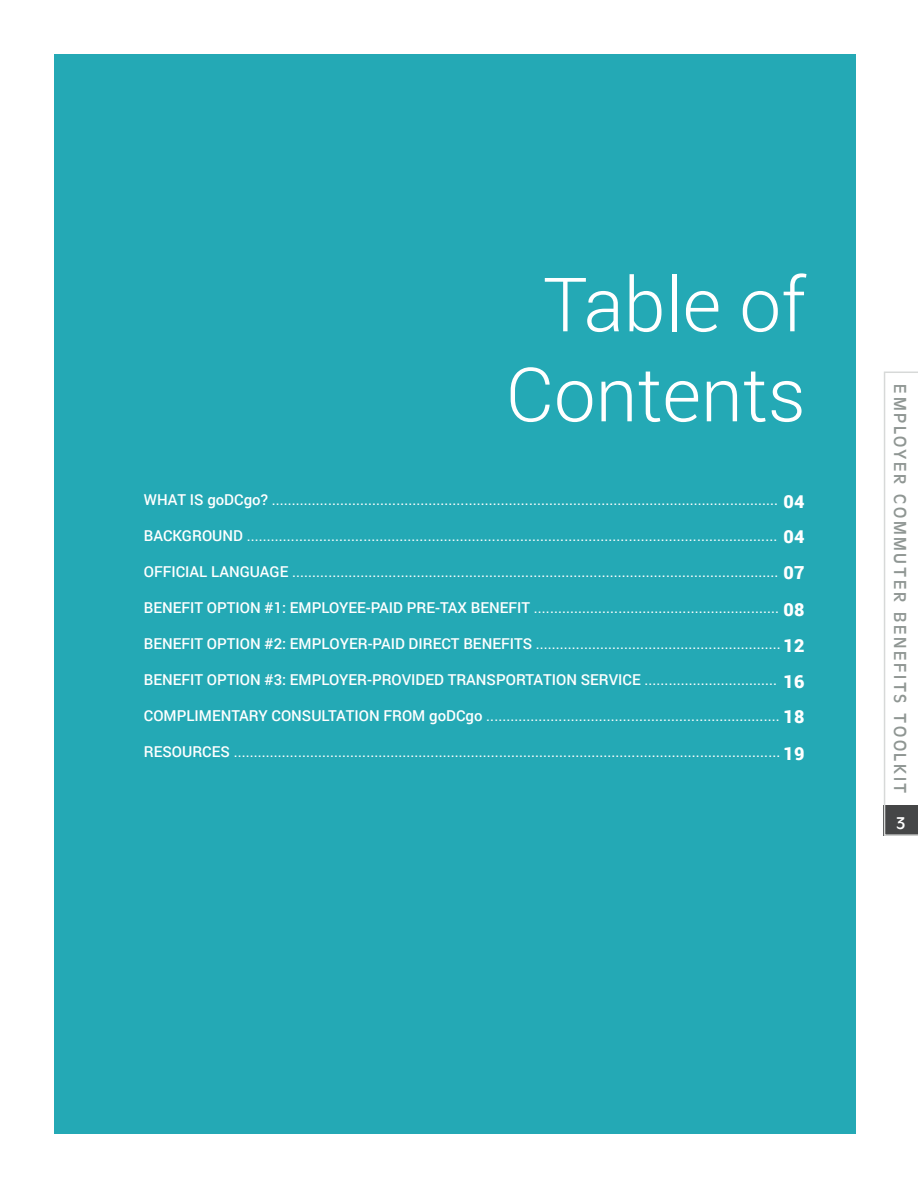
<style>
.page{position:relative;width:918px;height:1188px;background:#fff}
.page>*{position:absolute;margin:0;border:0;box-sizing:border-box;transform-origin:0 0}
.t1{font:300 75px "Roboto";color:#fff}
.t2{font:18px "Antigone";letter-spacing:.15em;color:#8f9693}
.t3{font:900 18px "Roboto";color:#fff}
.t4{font:18px "Antigone";color:#fff}
.t5{font:15px "Roboto";color:#fff}
.t6{font:500 15px "Roboto";color:#fff}
.s1{font-weight:500}
.s2{font-weight:400}
</style>
<div class="page">
<div style="left:54px;top:54px;width:801px;height:1080px;background:#24a9b5"></div>
<svg style="left:884px;top:372px;width:34px;height:464px"></svg>
<p class="t1" style="left:543px;top:253px;width:264px">Table of</p>
<p class="t1" style="left:506px;top:343px;width:301px">Contents</p>
<p class="t5" style="left:144px;top:489px;width:636px"><span class="s1">WHAT IS goDCgo?</span> ..............................................................................................................................</p>
<p class="t5" style="left:144px;top:525px;width:635px"><span class="s1">BACKGROUND</span> ....................................................................................................................................</p>
<p class="t5" style="left:144px;top:561px;width:636px"><span class="s1">OFFICIAL LANGUAGE</span> .........................................................................................................................</p>
<p class="t5" style="left:144px;top:597px;width:637px"><span class="s1">BENEFIT OPTION #1: EMPLOYEE-PAID PRE-TAX BENEFIT</span> .............................................................</p>
<p class="t5" style="left:144px;top:633px;width:639px"><span class="s1">BENEFIT OPTION #2: EMPLOYER-PAID DIRECT BENEFITS</span> .............................................................</p>
<p class="t6" style="left:144px;top:669px;width:635px">BENEFIT OPTION #3: EMPLOYER-PROVIDED TRANSPORTATION SERVICE <span class="s2">.................................</span></p>
<p class="t5" style="left:144px;top:705px;width:637px"><span class="s1">COMPLIMENTARY CONSULTATION FROM goDCgo</span> .........................................................................</p>
<p class="t5" style="left:144px;top:741px;width:638px"><span class="s1">RESOURCES</span> ........................................................................................................................................</p>
<p class="t3" style="left:784px;top:489px;width:22px">04</p>
<p class="t3" style="left:784px;top:524px;width:22px">04</p>
<p class="t3" style="left:784px;top:560px;width:22px">07</p>
<p class="t3" style="left:784px;top:596px;width:22px">08</p>
<p class="t3" style="left:784px;top:633px;width:22px">12</p>
<p class="t3" style="left:784px;top:669px;width:22px">16</p>
<p class="t3" style="left:784px;top:704px;width:22px">18</p>
<p class="t3" style="left:784px;top:741px;width:22px">19</p>
<p class="t2" style="left:913px;top:384px;width:411px;rotate:90deg">EMPLOYER COMMUTER BENEFITS TOOLKIT</p>
<p class="t4" style="left:896px;top:810px;width:12px">3</p>
</div>
